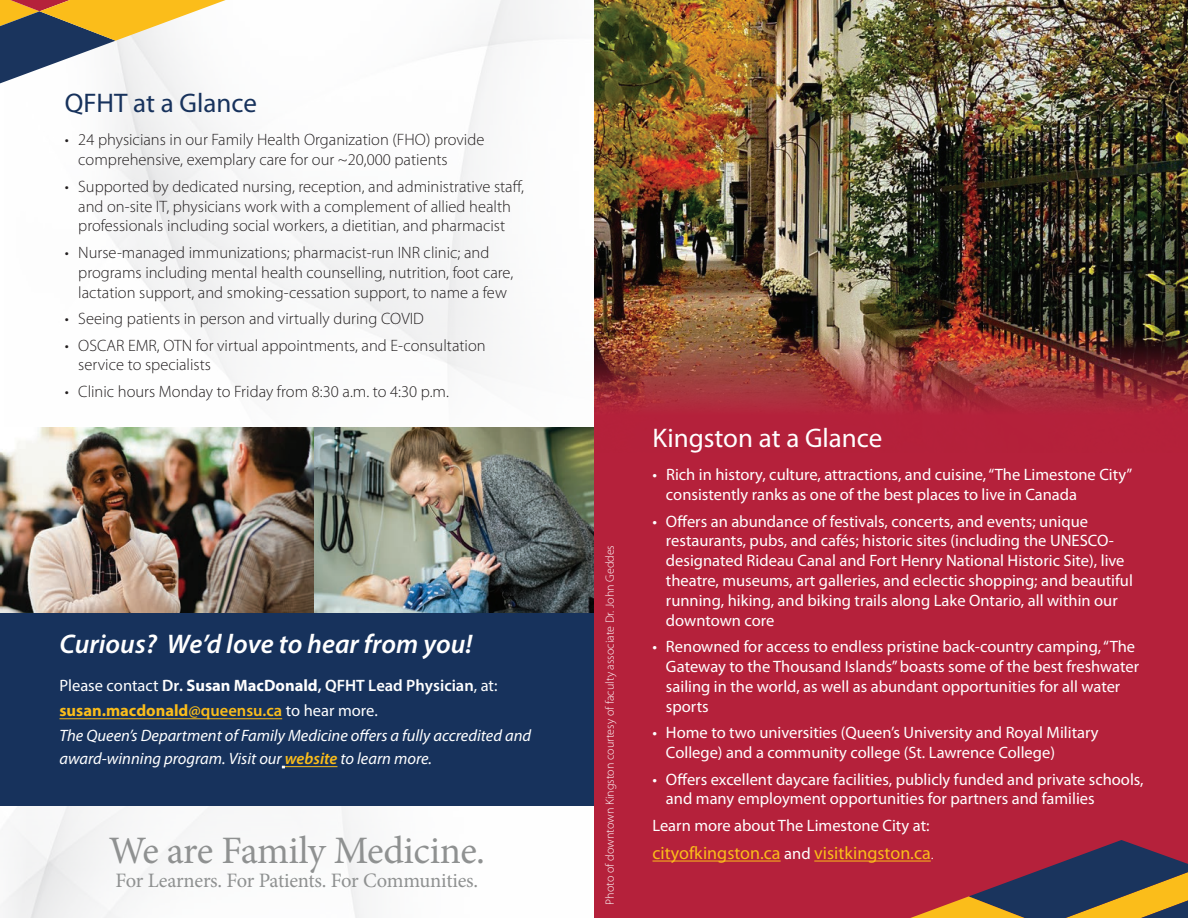
<style>
.page{position:relative;width:1188px;height:918px;background:#fff}
.page>*{position:absolute;margin:0;border:0;box-sizing:border-box;transform-origin:0 0}
.t1{font:38.85px "Minion Pro";letter-spacing:-.015em;color:#8f9191}
.t2{font:italic 600 27px "Myriad Pro";color:#fff}
.t3{font:27px "Myriad Pro";color:#fff}
.t4{font:27px "Myriad Pro";color:#17325c}
.t5{font:20.55px "Minion Pro";letter-spacing:-.01em;color:#8f9191}
.t6{font:18px "Myriad Pro";color:#fbbd1a}
.t7{font:16.5px/19.8px "Myriad Pro";color:#fff}
.t8{font:300 16.5px/19.8px "Myriad Pro";color:#231f20}
.t9{font:italic 16.5px/24.3px "Myriad Pro";color:#fff}
.t10{font:300 12px "Myriad Pro";color:#fff}
.s1{font-style:normal}
.s2{font-weight:600;font-style:normal}
.s3{font-weight:700;font-style:normal}
.s4{font-weight:700;font-style:normal;color:#fbbd1a}
.s5{font-weight:600;font-style:normal;color:#fbbd1a}
.s6{font-weight:600;color:#fbbd1a}
.s7{font-size:16.5px;color:#fff}
.s8{font-weight:300;font-size:16.5px;color:#fff}
</style>
<div class="page">
<img style="left:40px;top:0;width:554px;height:428px">
<div style="left:594px;top:0;width:594px;height:918px;background:#b5213b"></div>
<img style="left:594px;top:0;width:594px;height:411px">
<hr style="left:653px;top:861px;width:128px;height:1px;background:#fbbd1a">
<hr style="left:814px;top:861px;width:117px;height:1px;background:#fbbd1a">
<div style="left:0;top:612px;width:594px;height:194px;background:#17325c"></div>
<svg style="left:0;top:0;width:226px;height:83px"></svg>
<svg style="left:910px;top:840px;width:278px;height:78px"></svg>
<hr style="left:285px;top:766px;width:52px;height:1px;background:#fbbd1a">
<hr style="left:60px;top:718px;width:222px;height:1px;background:#fbbd1a">
<img style="left:314px;top:428px;width:280px;height:184px">
<img style="left:0;top:428px;width:314px;height:184px">
<h2 class="t4" style="left:65px;top:86px;width:194px">QFHT at a Glance</h2>
<p class="t8" style="left:78px;top:130px;width:408px;text-indent:-13px">• 24 physicians in our Family Health Organization (FHO) provide comprehensive, exemplary care for our ~20,000 patients</p>
<p class="t8" style="left:65px;top:176px;width:461px;text-align:center">• Supported by dedicated nursing, reception, and administrative staff, and on-site IT, physicians work with a complement of allied health professionals including social workers, a dietitian, and pharmacist</p>
<p class="t8" style="left:78px;top:242px;width:437px;text-indent:-13px">• Nurse-managed immunizations; pharmacist-run INR clinic; and programs including mental health counselling, nutrition, foot care, lactation support, and smoking-cessation support, to name a few</p>
<p class="t8" style="left:65px;top:309px;width:361px">• Seeing patients in person and virtually during COVID</p>
<p class="t8" style="left:78px;top:335px;width:409px;text-indent:-13px">• OSCAR EMR, OTN for virtual appointments, and E-consultation service to specialists</p>
<p class="t8" style="left:65px;top:381px;width:386px">• Clinic hours Monday to Friday from 8:30 a.m. to 4:30 p.m.</p>
<h2 class="t2" style="left:59px;top:627px;width:414px">Curious? We’d love to hear from you!</h2>
<p class="t9" style="left:59px;top:673px;width:473px"><span class="s1">Please contact</span> <span class="s2">Dr.</span> <span class="s3">Susan MacDonald</span><span class="s2">, QFHT Lead Physician</span><span class="s1">, at: </span><span class="s4">susan.macdonald</span><span class="s5">@queensu.ca</span> <span class="s1">to hear more.<br></span>The Queen’s Department of Family Medicine offers a fully accredited and award-winning program. Visit our <span class="s6">website</span> to learn more.</p>
<h1 class="t1" style="left:109px;top:824px;width:378px">We are Family Medicine.</h1>
<p class="t5" style="left:116px;top:867px;width:364px">For Learners. For Patients. For Communities.</p>
<p class="t10" style="left:603px;top:904px;width:361px;rotate:-90deg">Photo of downtown Kingston courtesy of faculty associate Dr. John Geddes</p>
<h2 class="t3" style="left:653px;top:421px;width:231px">Kingston at a Glance</h2>
<p class="t7" style="left:666px;top:465px;width:468px;text-indent:-13px">• Rich in history, culture, attractions, and cuisine,“The Limestone City” consistently ranks as one of the best places to live in Canada</p>
<p class="t7" style="left:666px;top:511px;width:468px;text-indent:-13px">• Offers an abundance of festivals, concerts, and events; unique restaurants, pubs, and cafés; historic sites (including the UNESCO&shy;designated Rideau Canal and Fort Henry National Historic Site), live theatre, museums, art galleries, and eclectic shopping; and beautiful running, hiking, and biking trails along Lake Ontario, all within our downtown core</p>
<p class="t7" style="left:666px;top:637px;width:475px;text-indent:-13px">• Renowned for access to endless pristine back-country camping,“The Gateway to the Thousand Islands”boasts some of the best freshwater sailing in the world, as well as abundant opportunities for all water sports</p>
<p class="t7" style="left:666px;top:722px;width:434px;text-indent:-13px">• Home to two universities (Queen’s University and Royal Military<br>College) and a community college (St. Lawrence College)</p>
<p class="t7" style="left:666px;top:769px;width:479px;text-indent:-13px">• Offers excellent daycare facilities, publicly funded and private schools, and many employment opportunities for partners and families</p>
<p class="t7" style="left:653px;top:815px;width:279px">Learn more about The Limestone City at:</p>
<p class="t6" style="left:653px;top:842px;width:283px">cityofkingston.ca <span class="s7">and</span> visitkingston.ca<span class="s8">.</span></p>
</div>
